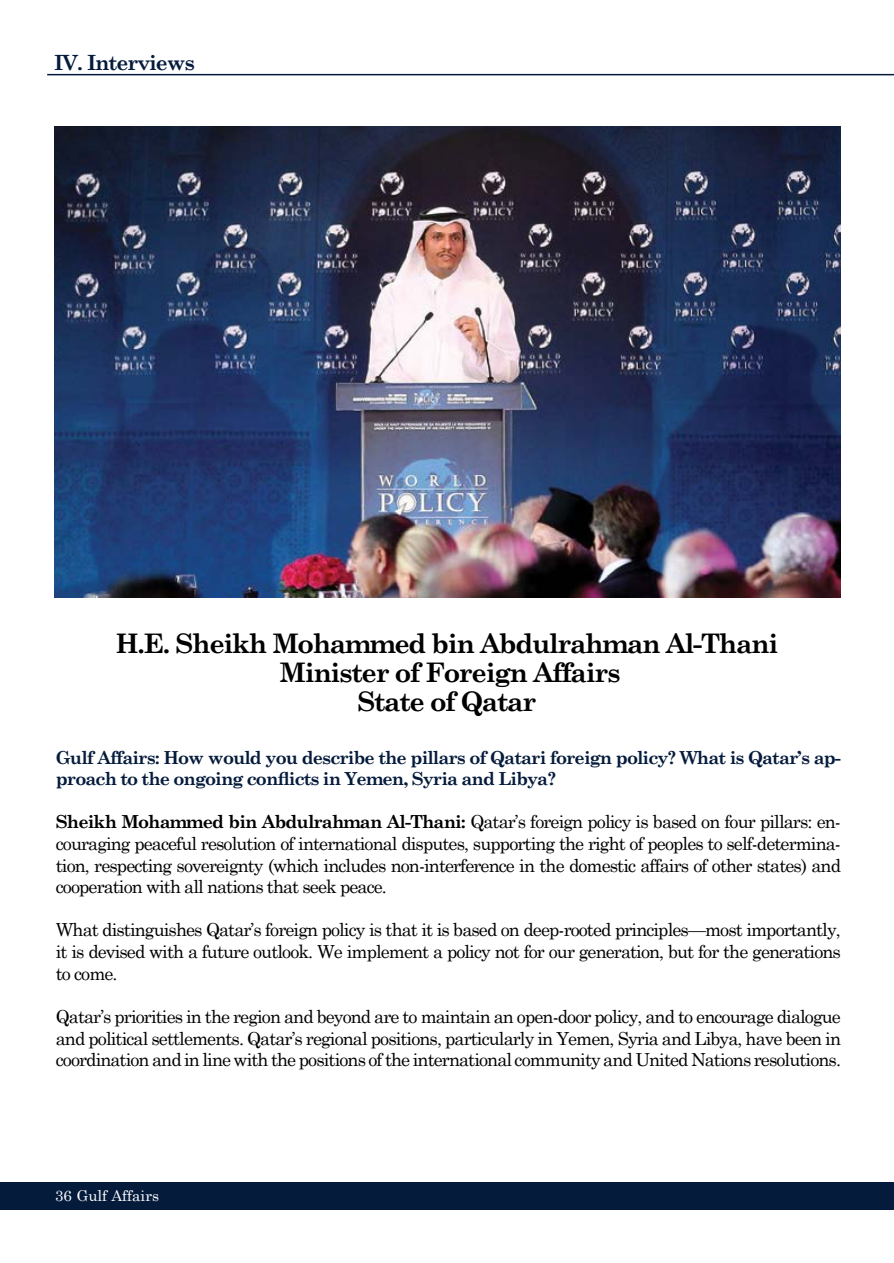
<style>
.page{position:relative;width:894px;height:1263px;background:#fff}
.page>*{position:absolute;margin:0;border:0;box-sizing:border-box;transform-origin:0 0}
.t1{font:700 27px/28.5px "Century Schoolbook";letter-spacing:-.05em;color:#000;text-align:center}
.t2{font:700 21px "Century Schoolbook";letter-spacing:-.05em;color:#051b3c}
.t3{font:18px/21.6px "Century Schoolbook";letter-spacing:-.05em;color:#000;text-align:justify}
.t4{font:700 18px/21.6px "Century Schoolbook";letter-spacing:-.05em;color:#051b3c}
.t5{font:15px "Century Schoolbook";color:#fff}
.s1{font-weight:700}
</style>
<div class="page">
<div style="left:0;top:1182px;width:893px;height:27px;background:#051b3c"></div>
<hr style="left:47px;top:74px;width:846px;height:1px;background:#051b3c">
<img style="left:54px;top:127px;width:786px;height:471px">
<p class="t2" style="left:54px;top:46px;width:142px">IV. Interviews</p>
<h1 class="t1" style="left:115px;top:628px;width:664px">H.E. Sheikh Mohammed bin Abdulrahman Al-Thani<br>Minister of Foreign Affairs<br>State of Qatar</h1>
<p class="t4" style="left:56px;top:745px;width:786px">Gulf Affairs: How would you describe the pillars of Qatari foreign policy? What is Qatar’s ap&shy;proach to the ongoing conflicts in Yemen, Syria and Libya?</p>
<p class="t3" style="left:56px;top:809px;width:786px"><span class="s1">Sheikh Mohammed bin Abdulrahman Al-Thani:</span> Qatar’s foreign policy is based on four pillars: en&shy;couraging peaceful resolution of international disputes, supporting the right of peoples to self-determina&shy;tion, respecting sovereignty (which includes non-interference in the domestic affairs of other states) and cooperation with all nations that seek peace.</p>
<p class="t3" style="left:56px;top:917px;width:786px">What distinguishes Qatar’s foreign policy is that it is based on deep-rooted principles—most importantly, it is devised with a future outlook. We implement a policy not for our generation, but for the generations to come.</p>
<p class="t3" style="left:56px;top:1004px;width:786px">Qatar’s priorities in the region and beyond are to maintain an open-door policy, and to encourage dialogue and political settlements. Qatar’s regional positions, particularly in Yemen, Syria and Libya, have been in coordination and in line with the positions of the international community and United Nations resolutions.</p>
<p class="t5" style="left:55px;top:1183px;width:105px">36 Gulf Affairs</p>
</div>
